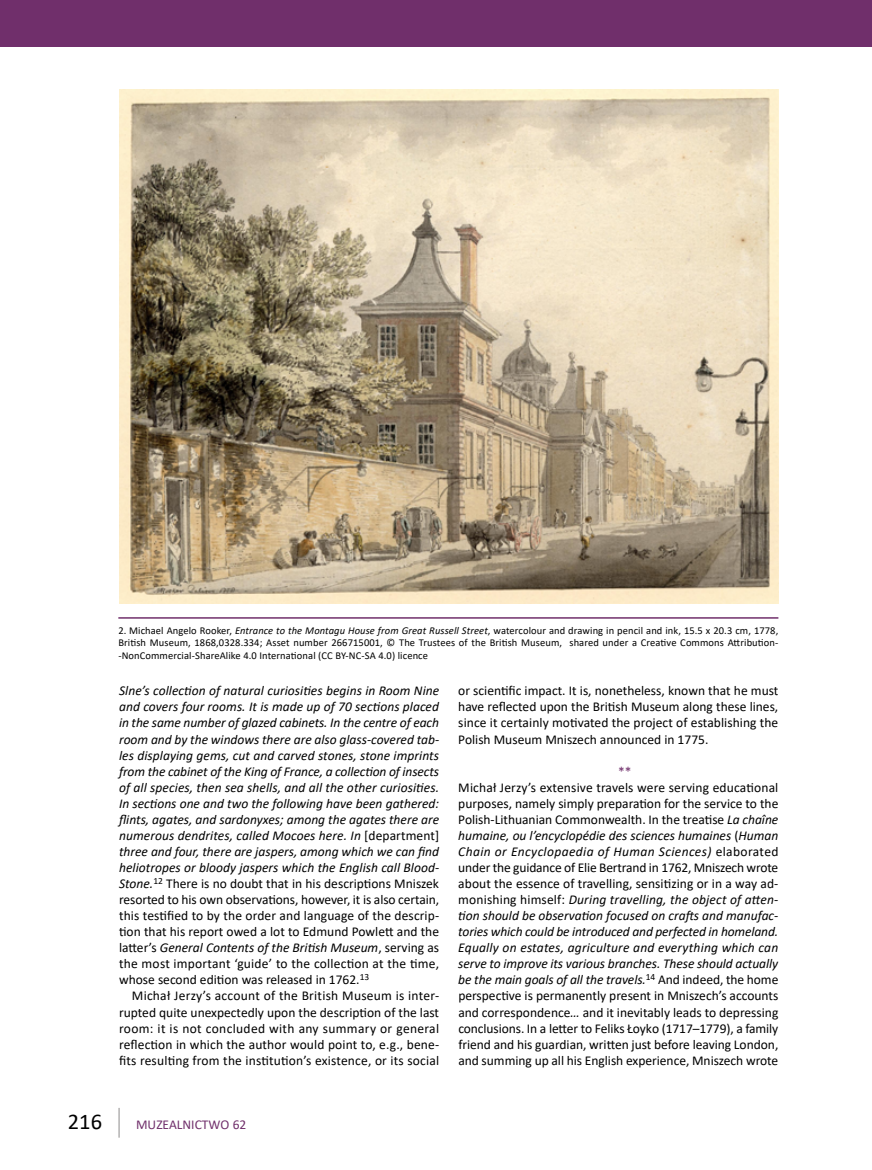
<style>
.page{position:relative;width:872px;height:1170px;background:#fff}
.page>*{position:absolute;margin:0;border:0;box-sizing:border-box;transform-origin:0 0}
.t1{font:22.5px "Calibri";color:#000}
.t2{font:13.5px/16px "Calibri";color:#000;text-align:justify}
.t3{font:italic 13.5px/16px "Calibri";color:#000;text-align:justify}
.t4{font:13.5px "Calibri";color:#702f6b}
.t5{font:10.5px/12.6px "Calibri";letter-spacing:.01em;color:#000;text-align:justify}
.s1{font-style:italic}
.s2{font-style:normal}
</style>
<div class="page">
<hr style="left:118px;top:1107px;width:2px;height:30px;background:#b3b2b2">
<div style="left:0;top:0;width:872px;height:47px;background:#702f6b"></div>
<hr style="left:118px;top:617px;width:660px;height:1px;background:#702f6b">
<img style="left:119px;top:89px;width:659px;height:514px">
<p class="t5" style="left:118px;top:623px;width:661px">2. Michael Angelo Rooker, <span class="s1">Entrance to the Montagu House from Great Russell Street</span>, watercolour and drawing in pencil and ink, 15.5 x 20.3 cm, 1778, British Museum, 1868,0328.334; Asset number 266715001, © The Trustees of the British Museum, shared under a Creative Commons Attribution--NonCommercial-ShareAlike 4.0 International (CC BY-NC-SA 4.0) licence</p>
<p class="t3" style="left:119px;top:682px;width:322px">Slne’s collection of natural curiosities begins in Room Nine and covers four rooms. It is made up of 70 sections placed in the same number of glazed cabinets. In the centre of each room and by the windows there are also glass-covered tab&shy;les displaying gems, cut and carved stones, stone imprints from the cabinet of the King of France, a collection of insects of all species, then sea shells, and all the other curiosities.<br>In sections one and two the following have been gathered: flints, agates, and sardonyxes; among the agates there are numerous dendrites, called Mocoes here. In <span class="s2">[department] </span>three and four, there are jaspers, among which we can find heliotropes or bloody jaspers which the English call Blood-Stone.<sup>12</sup> <span class="s2">There is no doubt that in his descriptions Mniszek resorted to his own observations, however, it is also certain, this testified to by the order and language of the descrip&shy;tion that his report owed a lot to Edmund Powlett and the latter’s</span> General Contents of the British Museum<span class="s2">, serving as the most important ‘guide’ to the collection at the time, whose second edition was released in 1762.</span><sup>13</sup></p>
<p class="t2" style="left:119px;top:987px;width:321px;text-indent:13px">Michał Jerzy’s account of the British Museum is inter&shy;rupted quite unexpectedly upon the description of the last room: it is not concluded with any summary or general reflection in which the author would point to, e.g., bene&shy;fits resulting from the institution’s existence, or its social</p>
<p class="t2" style="left:458px;top:682px;width:321px">or scientific impact. It is, nonetheless, known that he must have reflected upon the British Museum along these lines, since it certainly motivated the project of establishing the Polish Museum Mniszech announced in 1775.</p>
<p class="t4" style="left:618px;top:761px;width:15px">**</p>
<p class="t2" style="left:458px;top:778px;width:322px">Michał Jerzy’s extensive travels were serving educational purposes, namely simply preparation for the service to the Polish-Lithuanian Commonwealth. In the treatise <span class="s1">La chaîne humaine, ou l’encyclopédie des sciences humaines</span> (<span class="s1">Human Chain or Encyclopaedia of Human Sciences)</span> elaborated under the guidance of Elie Bertrand in 1762, Mniszech wrote about the essence of travelling, sensitizing or in a way ad&shy;monishing himself: <span class="s1">During travelling, the object of atten&shy;tion should be observation focused on crafts and manufac&shy;tories which could be introduced and perfected in homeland.<br>Equally on estates, agriculture and everything which can serve to improve its various branches. These should actually be the main goals of all the travels.</span><sup>14</sup> And indeed, the home perspective is permanently present in Mniszech’s accounts and correspondence<span class="s1">…</span> and it inevitably leads to depressing conclusions. In a letter to Feliks Łoyko (1717–1779), a family friend and his guardian, written just before leaving London, and summing up all his English experience, Mniszech wrote</p>
<h1 class="t1" style="left:68px;top:1105px;width:36px">216</h1>
<p class="t4" style="left:136px;top:1115px;width:112px">MUZEALNICTWO 62</p>
</div>
